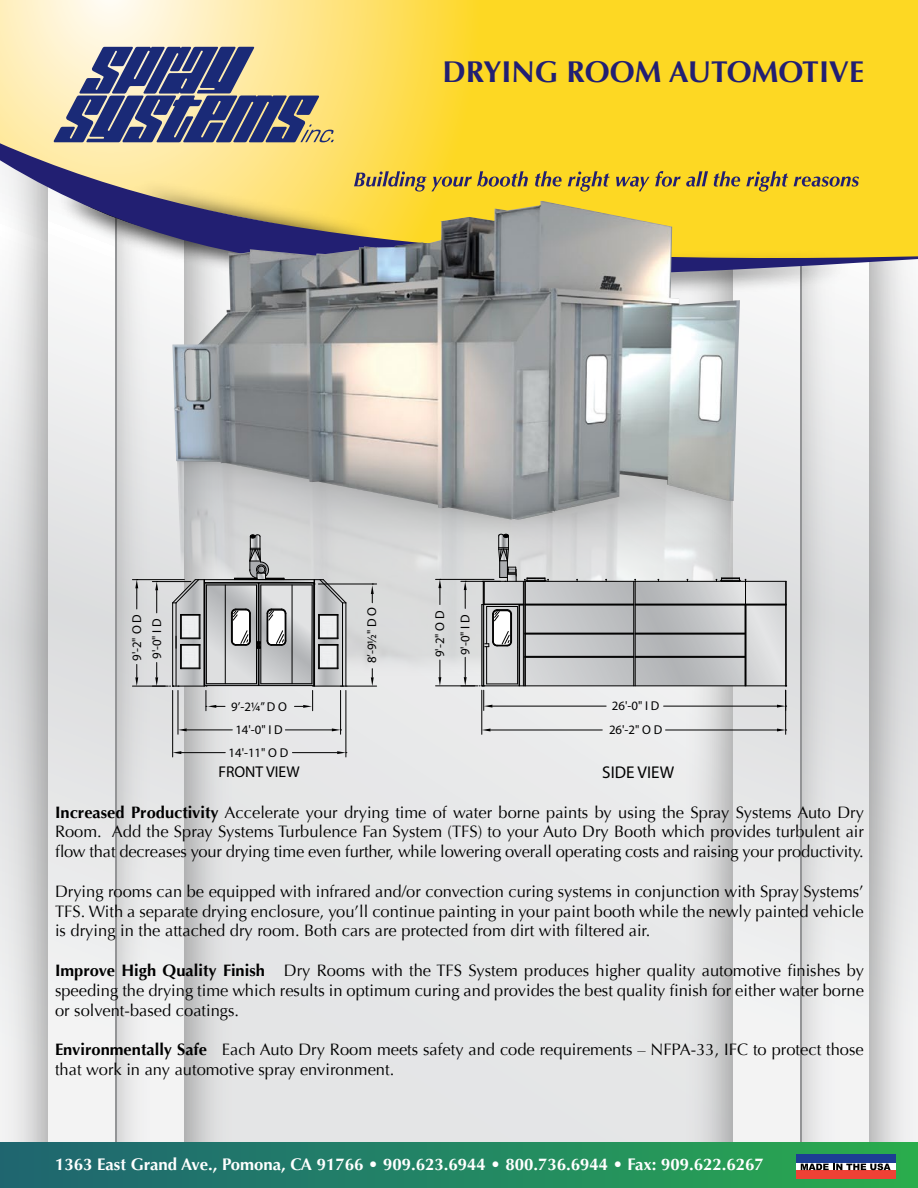
<style>
.page{position:relative;width:918px;height:1188px;background:#fff}
.page>*{position:absolute;margin:0;border:0;box-sizing:border-box;transform-origin:0 0}
.t1{font:700 30px "Optima";color:#221f72}
.t2{font:17.1px "Myriad Pro";color:#000}
.t3{font:700 16.8px "Optima";color:#fff}
.t4{font:16.5px/19.8px "Optima";color:#000;text-align:justify}
.t5{font:15.6px "Myriad Pro";color:#000}
.t6{font:12.75px/25.3px "Myriad Pro";color:#000}
.s1{font-weight:700}
</style>
<div class="page">
<div style="left:94px;top:0;width:773px;height:1188px;background:#e6e7e7"></div>
<img style="left:184px;top:711px;width:60px;height:432px">
<div style="left:117px;top:0;width:67px;height:1188px;background:#ededee"></div>
<img style="left:0;top:297px;width:162px;height:846px">
<div style="left:49px;top:0;width:66px;height:1188px;background:linear-gradient(to right,#e9e9ea,#e9eaea)"></div>
<img style="left:868px;top:297px;width:50px;height:846px">
<svg style="left:847px;top:297px;width:21px;height:846px"></svg>
<img style="left:673px;top:302px;width:174px;height:841px">
<div style="left:733px;top:0;width:67px;height:1188px;background:#eceded"></div>
<svg style="left:0;top:0;width:918px;height:100px;background:#fdde51"></svg>
<img style="left:759px;top:297px;width:104px;height:5px">
<svg style="left:0;top:100px;width:918px;height:197px;background:#e7cf63"></svg>
<svg style="left:54px;top:47px;width:280px;height:95px;background:#78798a"></svg>
<img style="left:179px;top:520px;width:552px;height:149px">
<div style="left:0;top:1143px;width:918px;height:45px;background:linear-gradient(to right,#1e6474,#29ab4f)"></div>
<svg style="left:796px;top:1163px;width:99px;height:8px"></svg>
<div style="left:796px;top:1155px;width:99px;height:8px;background:#1c3e94"></div>
<div style="left:796px;top:1171px;width:99px;height:8px;background:#ef4135"></div>
<svg style="left:801px;top:1164px;width:90px;height:6px"></svg>
<hr style="left:482px;top:690px;width:1px;height:44px;background:#000">
<hr style="left:785px;top:690px;width:1px;height:44px;background:#000">
<hr style="left:491px;top:730px;width:111px;height:1px;background:#000">
<hr style="left:666px;top:730px;width:111px;height:1px;background:#000">
<svg style="left:482px;top:729px;width:9px;height:2px"></svg>
<svg style="left:777px;top:729px;width:10px;height:2px"></svg>
<hr style="left:436px;top:686px;width:39px;height:1px;background:#000">
<hr style="left:436px;top:579px;width:58px;height:1px;background:#000">
<svg style="left:438px;top:660px;width:3px;height:26px"></svg>
<svg style="left:438px;top:579px;width:3px;height:26px"></svg>
<svg style="left:461px;top:534px;width:326px;height:176px"></svg>
<hr style="left:132px;top:686px;width:33px;height:1px;background:#000">
<hr style="left:132px;top:579px;width:52px;height:1px;background:#000">
<svg style="left:135px;top:664px;width:3px;height:22px"></svg>
<svg style="left:135px;top:579px;width:3px;height:30px"></svg>
<hr style="left:172px;top:690px;width:1px;height:67px;background:#000">
<hr style="left:346px;top:690px;width:1px;height:67px;background:#000">
<hr style="left:181px;top:752px;width:44px;height:1px;background:#000">
<hr style="left:292px;top:752px;width:45px;height:1px;background:#000">
<svg style="left:173px;top:751px;width:8px;height:3px"></svg>
<svg style="left:337px;top:751px;width:10px;height:3px"></svg>
<hr style="left:178px;top:690px;width:1px;height:44px;background:#000">
<hr style="left:340px;top:690px;width:1px;height:44px;background:#000">
<hr style="left:187px;top:730px;width:45px;height:1px;background:#000">
<hr style="left:285px;top:730px;width:47px;height:1px;background:#000">
<svg style="left:178px;top:728px;width:9px;height:3px"></svg>
<svg style="left:332px;top:728px;width:10px;height:3px"></svg>
<hr style="left:347px;top:686px;width:30px;height:1px;background:#000">
<hr style="left:318px;top:584px;width:59px;height:1px;background:#000">
<svg style="left:371px;top:669px;width:3px;height:17px"></svg>
<svg style="left:371px;top:584px;width:3px;height:19px"></svg>
<svg style="left:152px;top:534px;width:195px;height:177px"></svg>
<img style="left:172px;top:201px;width:568px;height:319px">
<h1 class="t1" style="left:443px;top:54px;width:419px">Dryi ng Room Automoti ve</h1>
<p class="t6" style="left:127px;top:661px;width:48px;line-height:20px;rotate:-90deg">9'-2" O D<br>9'-0" I D</p>
<p class="t6" style="left:231px;top:694px;width:57px">9’-2¼” D O</p>
<p class="t6" style="left:235px;top:717px;width:49px">14'-0" I D</p>
<p class="t6" style="left:229px;top:740px;width:61px">14'-11" O D</p>
<p class="t5" style="left:218px;top:763px;width:83px">FRONT VIEW</p>
<p class="t6" style="left:359px;top:663px;width:58px;rotate:-90deg">8’-9½" D O</p>
<p class="t6" style="left:427px;top:657px;width:48px;rotate:-90deg">9'-2" O D<br>9'-0" I D</p>
<p class="t6" style="left:612px;top:693px;width:49px">26'-0" I D</p>
<p class="t6" style="left:609px;top:717px;width:55px">26'-2" O D</p>
<p class="t2" style="left:602px;top:762px;width:73px">SIDE VIEW</p>
<p class="t4" style="left:55px;top:802px;width:810px"><span class="s1">Increased Productivity</span> Accelerate your drying time of water borne paints by using the Spray Systems Auto Dry Room. Add the Spray Systems Turbulence Fan System (TFS) to your Auto Dry Booth which provides turbulent air flow that decreases your drying time even further, while lowering overall operating costs and raising your productivity.</p>
<p class="t4" style="left:55px;top:882px;width:810px">Drying rooms can be equipped with infrared and/or convection curing systems in conjunction with Spray Systems’ TFS. With a separate drying enclosure, you’ll continue painting in your paint booth while the newly painted vehicle is drying in the attached dry room. Both cars are protected from dirt with filtered air.</p>
<p class="t4" style="left:55px;top:961px;width:810px"><span class="s1">Improve High Quality Finish</span> Dry Rooms with the TFS System produces higher quality automotive finishes by speeding the drying time which results in optimum curing and provides the best quality finish for either water borne or solvent-based coatings.</p>
<p class="t4" style="left:55px;top:1040px;width:810px"><span class="s1">Environmentally Safe</span> Each Auto Dry Room meets safety and code requirements – NFPA-33, IFC to protect those that work in any automotive spray environment.</p>
<p class="t3" style="left:55px;top:1154px;width:710px">1363 East Grand Ave., Pomona, CA 91766 • 909.623.6944 • 800.736.6944 • Fax: 909.622.6267</p>
</div>
